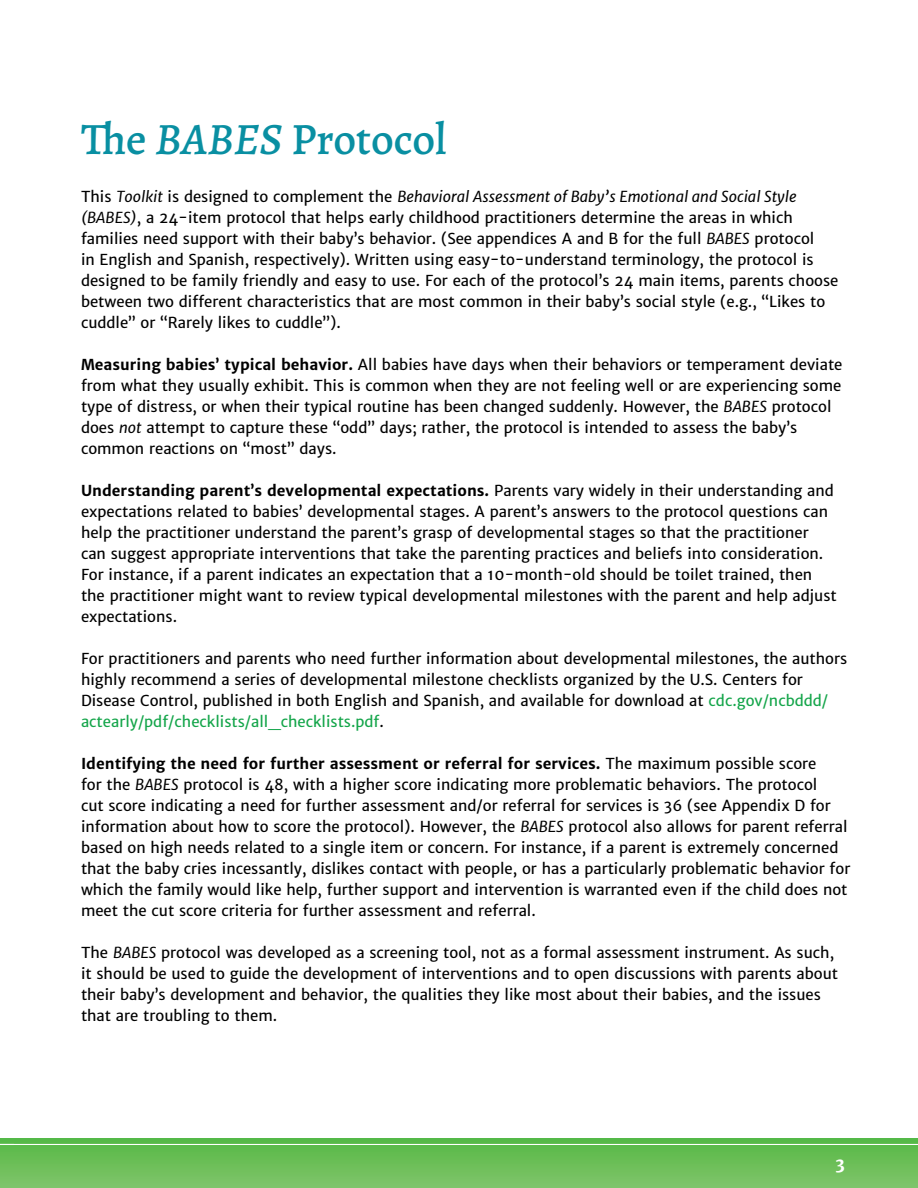
<style>
.page{position:relative;width:918px;height:1188px;background:#fff}
.page>*{position:absolute;margin:0;border:0;box-sizing:border-box;transform-origin:0 0}
.t1{font:500 45px "Alegreya";color:#098fa2}
.t2{font:700 16.5px "Merriweather";color:#fff}
.paragraph{font:15px/21px "Merriweather Sans";color:#000}
.s1{font-style:italic}
.s2{font-weight:700}
.s3{color:#14a54a}
</style>
<div class="page">
<div style="left:0;top:1139px;width:918px;height:49px;background:linear-gradient(to bottom,#57b947,#80c46a)"></div>
<hr style="left:0;top:1144px;width:918px;height:1px;background:#fff">
<h1 class="t1" style="left:81px;top:110px;width:367px">The <span class="s1">BABES</span> Protocol</h1>
<p class="paragraph" style="left:81px;top:186px;width:759px">This <span class="s1">Toolkit</span> is designed to complement the <span class="s1">Behavioral Assessment of Baby’s Emotional and Social Style (BABES)</span>, a 24-item protocol that helps early childhood practitioners determine the areas in which families need support with their baby’s behavior. (See appendices A and B for the full <span class="s1">BABES</span> protocol<br>in English and Spanish, respectively). Written using easy-to-understand terminology, the protocol is designed to be family friendly and easy to use. For each of the protocol’s 24 main items, parents choose between two different characteristics that are most common in their baby’s social style (e.g., “Likes to cuddle” or “Rarely likes to cuddle”).</p>
<p class="paragraph" style="left:81px;top:354px;width:763px"><span class="s2">Measuring babies’ typical behavior.</span> All babies have days when their behaviors or temperament deviate from what they usually exhibit. This is common when they are not feeling well or are experiencing some type of distress, or when their typical routine has been changed suddenly. However, the <span class="s1">BABES</span> protocol does <span class="s1">not</span> attempt to capture these “odd” days; rather, the protocol is intended to assess the baby’s common reactions on “most” days.</p>
<p class="paragraph" style="left:81px;top:480px;width:757px"><span class="s2">Understanding parent’s developmental expectations.</span> Parents vary widely in their understanding and expectations related to babies’ developmental stages. A parent’s answers to the protocol questions can help the practitioner understand the parent’s grasp of developmental stages so that the practitioner can suggest appropriate interventions that take the parenting practices and beliefs into consideration.<br>For instance, if a parent indicates an expectation that a 10-month-old should be toilet trained, then the practitioner might want to review typical developmental milestones with the parent and help adjust expectations.</p>
<p class="paragraph" style="left:81px;top:648px;width:768px">For practitioners and parents who need further information about developmental milestones, the authors highly recommend a series of developmental milestone checklists organized by the U.S. Centers for Disease Control, published in both English and Spanish, and available for download at <span class="s3">cdc.gov/ncbddd/ actearly/pdf/checklists/all_checklists.pdf</span>.</p>
<p class="paragraph" style="left:81px;top:753px;width:771px"><span class="s2">Identifying the need for further assessment or referral for services.</span> The maximum possible score<br>for the <span class="s1">BABES</span> protocol is 48, with a higher score indicating more problematic behaviors. The protocol<br>cut score indicating a need for further assessment and/or referral for services is 36 (see Appendix D for information about how to score the protocol). However, the <span class="s1">BABES</span> protocol also allows for parent referral based on high needs related to a single item or concern. For instance, if a parent is extremely concerned that the baby cries incessantly, dislikes contact with people, or has a particularly problematic behavior for which the family would like help, further support and intervention is warranted even if the child does not meet the cut score criteria for further assessment and referral.</p>
<p class="paragraph" style="left:81px;top:942px;width:759px">The <span class="s1">BABES</span> protocol was developed as a screening tool, not as a formal assessment instrument. As such, it should be used to guide the development of interventions and to open discussions with parents about their baby’s development and behavior, the qualities they like most about their babies, and the issues that are troubling to them.</p>
<p class="t2" style="left:835px;top:1154px;width:11px">3</p>
</div>
